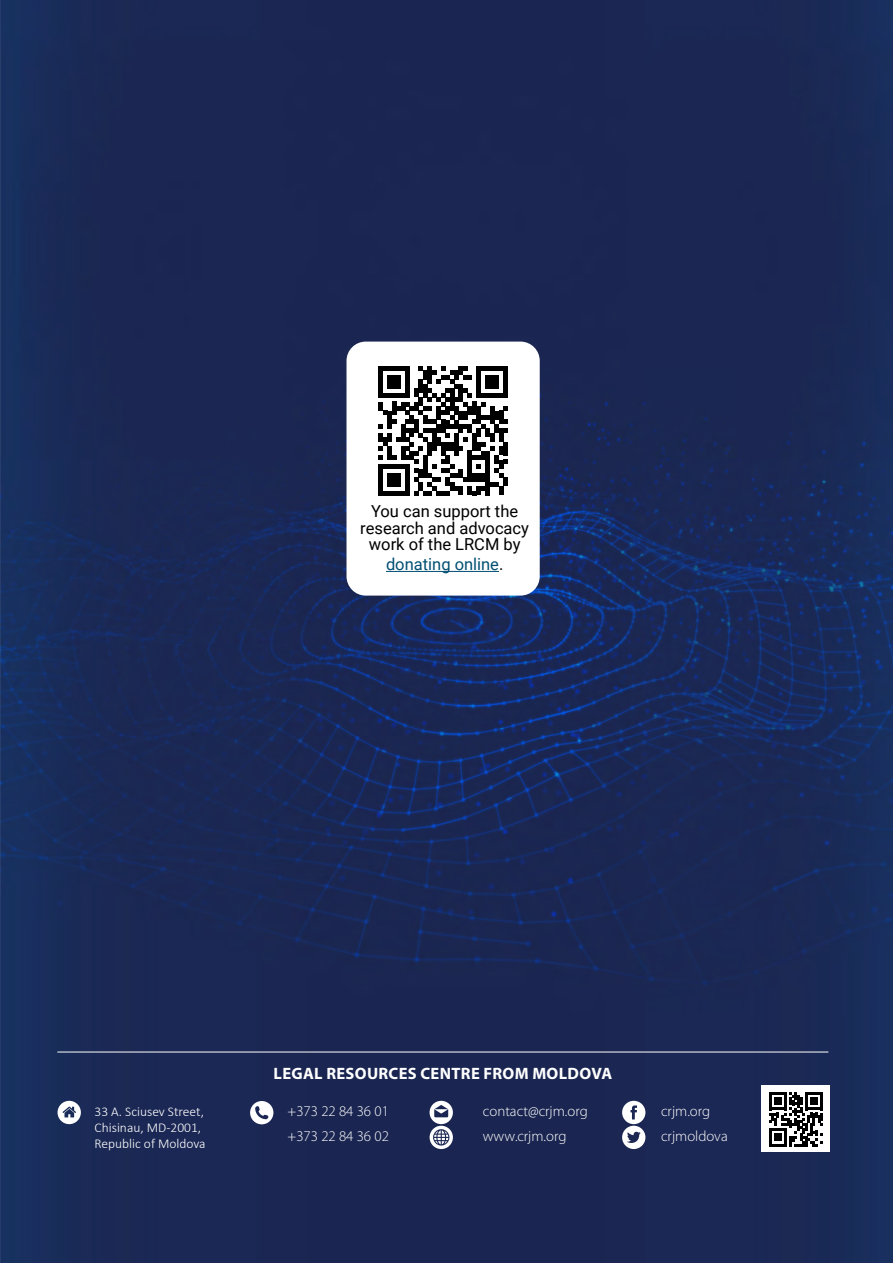
<style>
.page{position:relative;width:893px;height:1263px;background:#fff}
.page>*{position:absolute;margin:0;border:0;box-sizing:border-box;transform-origin:0 0}
.t1{font:16.5px/16.5px "Roboto";color:#000;text-align:center}
.t2{font:700 16.5px "Myriad Pro";letter-spacing:.02em;color:#fff}
.t3{font:16.5px "Roboto";color:#004e73}
.t4{font:300 14.85px/24.8px "Myriad Pro";color:#fff}
.t5{font:300 13.5px/16.2px "Calibri";color:#fff}
.s1{color:#000}
</style>
<div class="page">
<img style="left:0;top:0;width:893px;height:1263px">
<div style="left:346px;top:342px;width:194px;height:254px;background:#fff;border-radius:19px"></div>
<svg style="left:379px;top:366px;width:129px;height:129px"></svg>
<div style="left:503px;top:477px;width:5px;height:9px;background:#000"></div>
<hr style="left:386px;top:571px;width:113px;height:1px;background:#004e73">
<svg style="left:622px;top:1101px;width:23px;height:48px"></svg>
<svg style="left:430px;top:1101px;width:23px;height:48px"></svg>
<svg style="left:250px;top:1101px;width:23px;height:23px"></svg>
<svg style="left:58px;top:1101px;width:23px;height:23px"></svg>
<div style="left:761px;top:1085px;width:68px;height:67px;background:#fff"></div>
<svg style="left:769px;top:1092px;width:54px;height:54px"></svg>
<hr style="left:57px;top:1052px;width:771px;height:1px;background:#fff">
<p class="t1" style="left:360px;top:503px;width:170px">You can support the research and advocacy work of the LRCM by</p>
<p class="t3" style="left:386px;top:553px;width:119px">donating online<span class="s1">.</span></p>
<p class="t2" style="left:274px;top:1064px;width:340px">LEGAL RESOURCES CENTRE FROM MOLDOVA</p>
<p class="t4" style="left:288px;top:1099px;width:103px">+373 22 84 36 01</p>
<p class="t5" style="left:95px;top:1103px;width:113px">33 A. Sciusev Street,<br>Chisinau, MD-2001,<br>Republic of Moldova</p>
<p class="t4" style="left:661px;top:1099px;width:68px">crjm.org crjmoldova</p>
<p class="t4" style="left:483px;top:1099px;width:106px">contact@crjm.org</p>
<p class="t4" style="left:288px;top:1124px;width:103px">+373 22 84 36 02</p>
<p class="t4" style="left:483px;top:1124px;width:85px">www.crjm.org</p>
</div>
